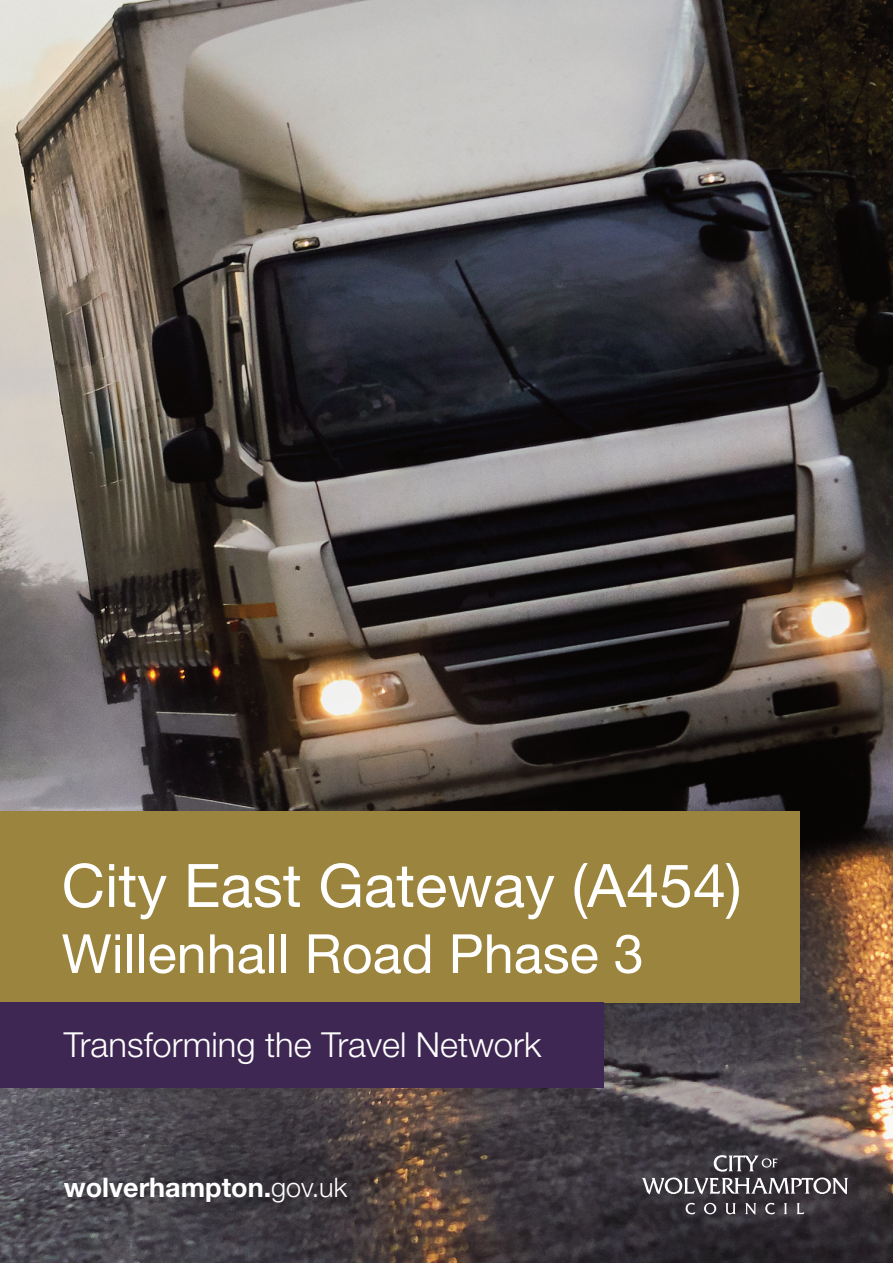
<style>
.page{position:relative;width:893px;height:1263px;background:#fff}
.page>*{position:absolute;margin:0;border:0;box-sizing:border-box;transform-origin:0 0}
.t1{font:60px "Helvetica Neue LT Std";color:#fff}
.t2{font:54px "Helvetica Neue LT Std";color:#fff}
.t3{font:300 34.5px "Helvetica Neue LT Std";color:#fff}
.t4{font:700 27px "Helvetica Neue LT Std";color:#fff}
.s1{font-weight:300}
</style>
<div class="page">
<img style="left:0;top:0;width:893px;height:1263px">
<div style="left:0;top:811px;width:799px;height:192px;background:#9b843e"></div>
<div style="left:0;top:1003px;width:603px;height:85px;background:#3f2753"></div>
<svg style="left:686px;top:1203px;width:9px;height:11px"></svg>
<svg style="left:704px;top:1203px;width:12px;height:11px"></svg>
<svg style="left:725px;top:1203px;width:11px;height:11px"></svg>
<svg style="left:745px;top:1203px;width:11px;height:11px"></svg>
<svg style="left:765px;top:1203px;width:10px;height:11px"></svg>
<svg style="left:784px;top:1203px;width:3px;height:11px"></svg>
<svg style="left:797px;top:1203px;width:7px;height:11px"></svg>
<svg style="left:642px;top:1155px;width:206px;height:39px;background:#5a575b"></svg>
<h1 class="t1" style="left:62px;top:864px;width:681px">City East Gateway (A454)</h1>
<h2 class="t2" style="left:62px;top:934px;width:584px">Willenhall Road Phase 3</h2>
<p class="t3" style="left:64px;top:1032px;width:479px">Transforming the Travel Network</p>
<p class="t4" style="left:64px;top:1178px;width:285px">wolverhampton.<span class="s1">gov.uk</span></p>
</div>
